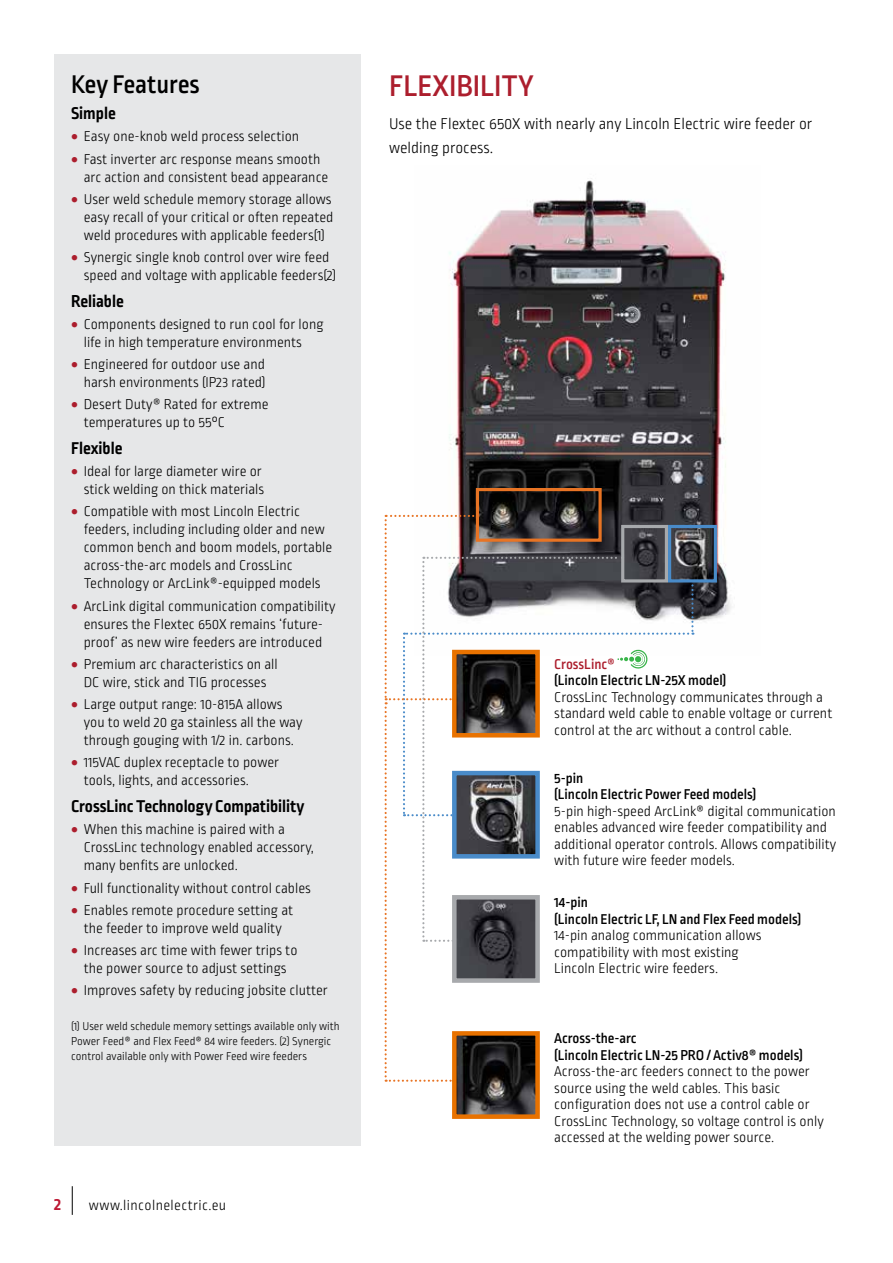
<style>
.page{position:relative;width:893px;height:1263px;background:#fff}
.page>*{position:absolute;margin:0;border:0;box-sizing:border-box;transform-origin:0 0}
.t1{font:500 31.5px "Ropa Sans Pro";color:#ac1e2d}
.t2{font:500 27px "Ropa Sans Pro";color:#000}
.t3{font:700 18px "Ropa Sans Pro";color:#000}
.t4{font:700 18px "Ropa Sans Pro";color:#bd1934}
.t5{font:300 16.5px/24px "Ropa Sans Pro";color:#000}
.t6{font:300 15px/18px "Ropa Sans Pro";color:#000}
.t7{font:500 15px/16.5px "Ropa Sans Pro";color:#000}
.t8{font:300 15px "Ropa Sans Pro";letter-spacing:.025em;color:#000}
.t9{font:500 15px "Ropa Sans Pro";color:#ac1e2d}
.t10{font:300 12px/15px "Ropa Sans Pro";color:#000}
.s1{color:#ac1e2d}
</style>
<div class="page">
<svg style="left:72px;top:1186px;width:1px;height:29px"></svg>
<div style="left:54px;top:54px;width:306px;height:1092px;background:#e6e7e8"></div>
<img style="left:417px;top:178px;width:314px;height:457px">
<div style="left:668px;top:525px;width:49px;height:57px;border:3px solid #498bc9"></div>
<div style="left:476px;top:488px;width:126px;height:54px;border:3px solid #e87424"></div>
<img style="left:457px;top:1082px;width:78px;height:32px">
<div style="left:452px;top:1031px;width:88px;height:88px;border:4px solid #e87200"></div>
<svg style="left:385px;top:515px;width:308px;height:567px"></svg>
<h2 class="t2" style="left:71px;top:69px;width:130px">Key Features</h2>
<p class="t3" style="left:71px;top:103px;width:46px">Simple</p>
<p class="t6" style="left:71px;top:128px;width:230px"><span class="s1">•</span> Easy one-knob weld process selection</p>
<p class="t6" style="left:84px;top:151px;width:246px;text-indent:-13px"><span class="s1">•</span> Fast inverter arc response means smooth arc action and consistent bead appearance</p>
<p class="t6" style="left:84px;top:191px;width:251px;text-indent:-13px"><span class="s1">•</span> User weld schedule memory storage allows easy recall of your critical or often repeated weld procedures with applicable feeders(1)</p>
<p class="t6" style="left:84px;top:249px;width:254px;text-indent:-13px"><span class="s1">•</span> Synergic single knob control over wire feed speed and voltage with applicable feeders(2)</p>
<p class="t3" style="left:71px;top:291px;width:54px">Reliable</p>
<p class="t6" style="left:71px;top:316px;width:254px;text-align:center"><span class="s1">•</span> Components designed to run cool for long life in high temperature environments</p>
<p class="t6" style="left:71px;top:356px;width:196px;text-align:right"><span class="s1">•</span> Engineered for outdoor use and harsh environments (IP23 rated)</p>
<p class="t6" style="left:84px;top:396px;width:186px;text-indent:-13px"><span class="s1">•</span> Desert Duty® Rated for extreme temperatures up to 55°C</p>
<p class="t3" style="left:71px;top:438px;width:53px">Flexible</p>
<p class="t6" style="left:71px;top:463px;width:195px;text-align:right"><span class="s1">•</span> Ideal for large diameter wire or stick welding on thick materials</p>
<p class="t6" style="left:84px;top:503px;width:250px;text-indent:-13px"><span class="s1">•</span> Compatible with most Lincoln Electric feeders, including including older and new common bench and boom models, portable across-the-arc models and CrossLinc Technology or ArcLink®-equipped models</p>
<p class="t6" style="left:71px;top:598px;width:266px;text-align:center"><span class="s1">•</span> ArcLink digital communication compatibility ensures the Flextec 650X remains ‘future&shy;proof’ as new wire feeders are introduced</p>
<p class="t6" style="left:71px;top:656px;width:208px;text-align:center"><span class="s1">•</span> Premium arc characteristics on all<br>DC wire, stick and TIG processes</p>
<p class="t6" style="left:84px;top:696px;width:220px;text-indent:-13px"><span class="s1">•</span> Large output range: 10-815A allows you to weld 20 ga stainless all the way through gouging with 1/2 in. carbons.</p>
<p class="t6" style="left:84px;top:754px;width:197px;text-indent:-13px"><span class="s1">•</span> 115VAC duplex receptacle to power tools, lights, and accessories.</p>
<p class="t3" style="left:71px;top:796px;width:235px">CrossLinc Technology Compatibility</p>
<p class="t6" style="left:84px;top:821px;width:232px;text-indent:-13px"><span class="s1">•</span> When this machine is paired with a<br>CrossLinc technology enabled accessory, many benfits are unlocked.</p>
<p class="t6" style="left:71px;top:879px;width:241px"><span class="s1">•</span> Full functionality without control cables</p>
<p class="t6" style="left:71px;top:902px;width:224px;text-align:center"><span class="s1">•</span> Enables remote procedure setting at the feeder to improve weld quality</p>
<p class="t6" style="left:71px;top:942px;width:228px;text-align:center"><span class="s1">•</span> Increases arc time with fewer trips to the power source to adjust settings</p>
<p class="t6" style="left:71px;top:982px;width:258px"><span class="s1">•</span> Improves safety by reducing jobsite clutter</p>
<p class="t10" style="left:71px;top:1019px;width:270px">(1) User weld schedule memory settings available only with<br>Power Feed® and Flex Feed® 84 wire feeders. (2) Synergic control available only with Power Feed wire feeders</p>
<p class="t4" style="left:54px;top:1193px;width:9px">2</p>
<p class="t8" style="left:89px;top:1197px;width:139px">www.lincolnelectric.eu</p>
<h1 class="t1" style="left:389px;top:69px;width:146px">FLEXIBILITY</h1>
<p class="t5" style="left:389px;top:112px;width:425px">Use the Flextec 650X with nearly any Lincoln Electric wire feeder or welding process.</p>
<p class="t9" style="left:554px;top:655px;width:62px">CrossLinc®</p>
<p class="t7" style="left:554px;top:673px;width:174px">(Lincoln Electric LN-25X model)</p>
<p class="t6" style="left:554px;top:689px;width:280px;line-height:16.5px">CrossLinc Technology communicates through a standard weld cable to enable voltage or current control at the arc without a control cable.</p>
<p class="t7" style="left:554px;top:770px;width:204px">5-pin<br>(Lincoln Electric Power Feed models)</p>
<p class="t6" style="left:554px;top:804px;width:284px;line-height:16.5px">5-pin high-speed ArcLink® digital communication enables advanced wire feeder compatibility and additional operator controls. Allows compatibility with future wire feeder models.</p>
<p class="t7" style="left:554px;top:895px;width:249px">14-pin<br>(Lincoln Electric LF, LN and Flex Feed models)</p>
<p class="t6" style="left:554px;top:928px;width:209px;line-height:16.5px">14-pin analog communication allows compatibility with most existing<br>Lincoln Electric wire feeders.</p>
<p class="t7" style="left:554px;top:1031px;width:250px">Across-the-arc<br>(Lincoln Electric LN-25 PRO / Activ8® models)</p>
<p class="t6" style="left:554px;top:1064px;width:271px;line-height:16.5px">Across-the-arc feeders connect to the power source using the weld cables. This basic configuration does not use a control cable or CrossLinc Technology, so voltage control is only accessed at the welding power source.</p>
</div>
